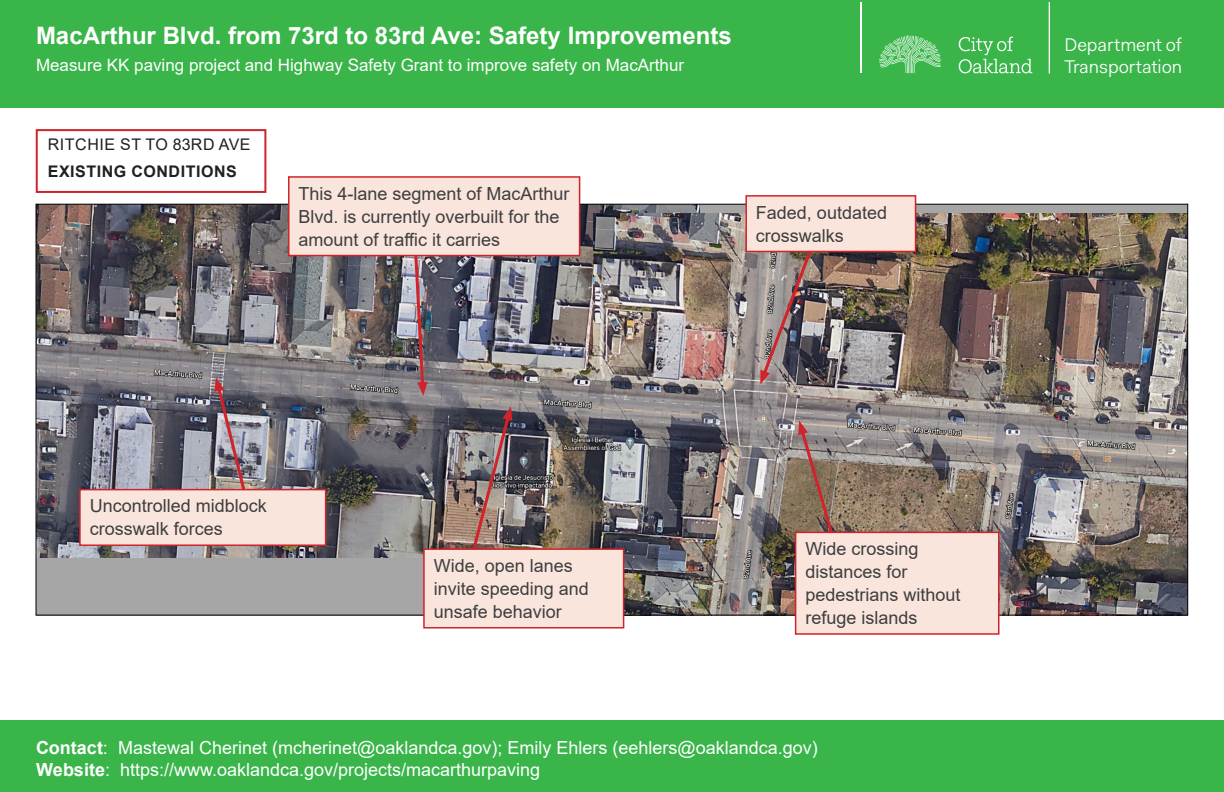
<style>
.page{position:relative;width:1224px;height:792px;background:#fff}
.page>*{position:absolute;margin:0;border:0;box-sizing:border-box;transform-origin:0 0}
.t1{font:700 24px "Arial";color:#fff}
.t2{font:18.5px/22.2px "Fakt Pro Blond";color:#fff}
.Callout_text{font:18px/23px "Arial";color:#3e3e3f}
.t3{font:18px/21.6px "Arial";color:#fff}
.t4{font:17px "Arial";color:#fff}
.Header_2{font:16px "Arial";letter-spacing:.035em;color:#231f20}
.Header_2-2{font:700 16px "Arial";letter-spacing:.035em;color:#231f20}
.s1{font-weight:700}
.s2{font-style:inherit}
</style>
<div class="page">
<div style="left:0;top:0;width:1224px;height:108px;background:#39b54a"></div>
<svg style="left:879px;top:35px;width:62px;height:38px"></svg>
<svg style="left:959px;top:37px;width:73px;height:36px"></svg>
<hr style="left:860px;top:38px;width:1px;height:35px;background:#fff">
<hr style="left:860px;top:2px;width:1px;height:36px;background:#fff">
<hr style="left:1049px;top:2px;width:1px;height:71px;background:#fff">
<div style="left:0;top:720px;width:1224px;height:72px;background:#39b54a"></div>
<svg style="left:36px;top:204px;width:1152px;height:411px;background:#999"></svg>
<img style="left:38px;top:206px;width:661px;height:351px">
<img style="left:593px;top:213px;width:593px;height:400px">
<div style="left:36px;top:129px;width:230px;height:64px;background:#fff;border:2px solid #d1232a"></div>
<img style="left:214px;top:377px;width:37px;height:112px">
<div style="left:80px;top:490px;width:246px;height:55px;background:#f9e5dc"></div>
<div style="left:79px;top:489px;width:247px;height:57px;border:2px solid #d1232a"></div>
<img style="left:759px;top:252px;width:61px;height:132px">
<div style="left:746px;top:196px;width:170px;height:55px;background:#f9e5dc"></div>
<div style="left:745px;top:195px;width:171px;height:57px;border:2px solid #d1232a"></div>
<svg style="left:798px;top:420px;width:44px;height:112px;background:#91776a"></svg>
<div style="left:796px;top:532px;width:203px;height:102px;background:#f9e5dc"></div>
<div style="left:795px;top:532px;width:204px;height:103px;border:2px solid #d1232a"></div>
<img style="left:471px;top:406px;width:41px;height:142px">
<img style="left:412px;top:256px;width:16px;height:140px">
<div style="left:289px;top:177px;width:291px;height:79px;background:#f9e5dc"></div>
<div style="left:288px;top:176px;width:292px;height:80px;border:2px solid #d1232a"></div>
<div style="left:424px;top:549px;width:200px;height:79px;background:#f9e5dc"></div>
<div style="left:423px;top:548px;width:201px;height:81px;border:2px solid #d1232a"></div>
<h1 class="t1" style="left:36px;top:19px;width:697px">MacArthur Blvd. from 73rd to 83rd Ave: Safety Improvements</h1>
<p class="t4" style="left:36px;top:53px;width:650px">Measure KK paving project and Highway Safety Grant to improve safety on MacArthur</p>
<p class="Header_2" style="left:48px;top:134px;width:204px">RITCHIE ST TO 83RD AVE</p>
<p class="Header_2-2" style="left:48px;top:160px;width:191px">EXISTING CONDITIONS</p>
<p class="Callout_text" style="left:298px;top:182px;width:273px">This 4-lane segment of MacArthur<br>Blvd. is currently overbuilt for the amount of traffic it carries</p>
<p class="Callout_text" style="left:90px;top:495px;width:179px">Uncontrolled midblock crosswalk forces</p>
<p class="Callout_text" style="left:434px;top:554px;width:157px">Wide, open lanes invite speeding and unsafe behavior</p>
<p class="Callout_text" style="left:756px;top:201px;width:133px">Faded, outdated crosswalks</p>
<p class="Callout_text" style="left:805px;top:537px;width:157px">Wide crossing distances for pedestrians without refuge islands</p>
<p class="t3" style="left:36px;top:737px;width:783px"><span class="s1">Contact</span>: <span class="s2">Mastewal Cherinet (mcherinet@oaklandca.gov);</span> Emily Ehlers <span class="s2">(</span>eehlers@oaklandca.gov<span class="s2">)<br></span><span class="s1">Website</span>: https://www.oaklandca.gov/projects/<span class="s2">macarthurpaving</span></p>
<p class="t2" style="left:1065px;top:34px;width:119px">Department of<br>Transportation</p>
</div>
